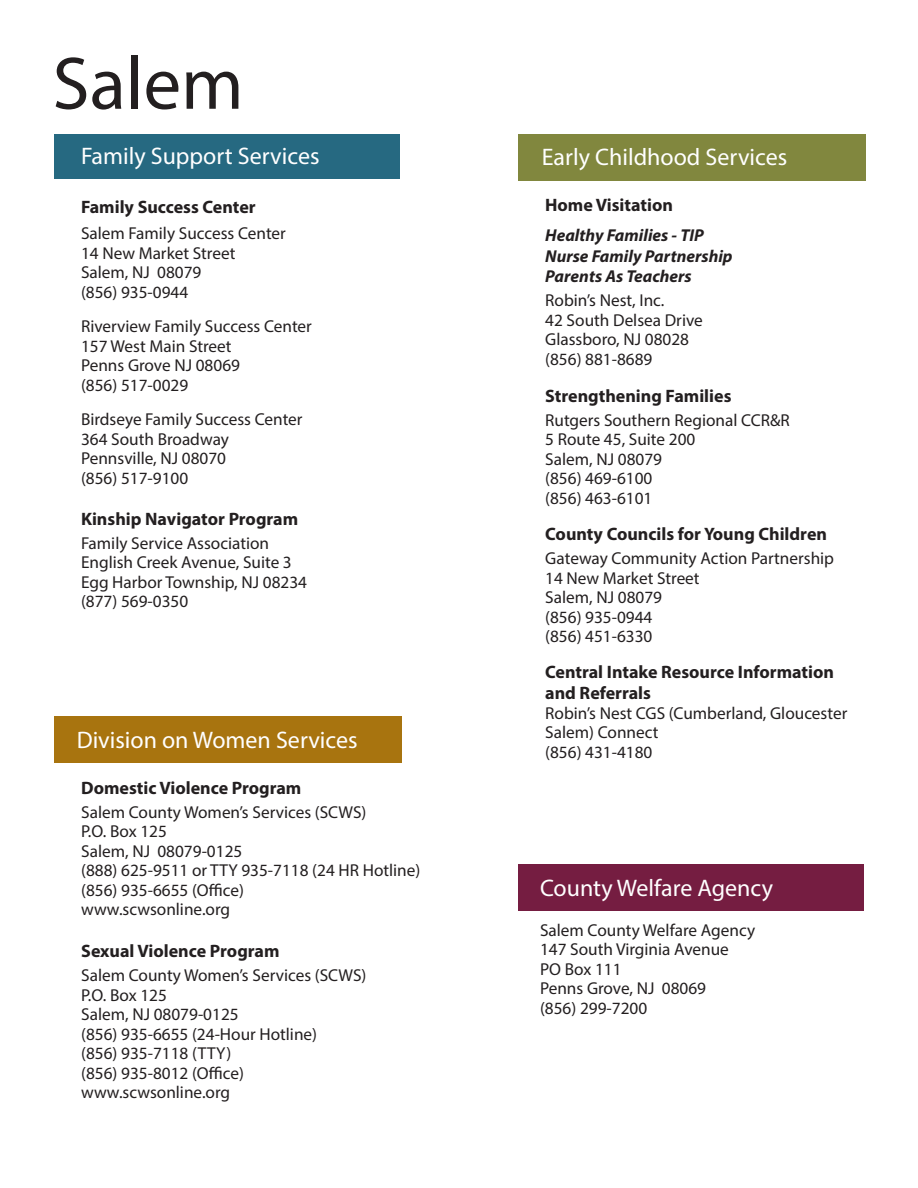
<style>
.page{position:relative;width:918px;height:1188px;background:#fff}
.page>*{position:absolute;margin:0;border:0;box-sizing:border-box;transform-origin:0 0}
.t1{font:75px "Myriad Pro";color:#231f20}
.t2{font:24px "Myriad Pro";color:#fff}
.t3{font:700 18px/21px "Myriad Pro";color:#231f20}
.t4{font:17.25px/19.5px "Myriad Pro";color:#231f20}
.t5{font:italic 700 17.25px/20.7px "Myriad Pro";color:#231f20}
</style>
<div class="page">
<div style="left:54px;top:134px;width:345px;height:45px;background:#266981"></div>
<div style="left:54px;top:717px;width:348px;height:46px;background:#a8740f"></div>
<div style="left:518px;top:864px;width:346px;height:47px;background:#751d41"></div>
<div style="left:518px;top:134px;width:348px;height:47px;background:#81873e"></div>
<h1 class="t1" style="left:52px;top:37px;width:193px">Salem</h1>
<h2 class="t2" style="left:81px;top:141px;width:240px">Family Support Services</h2>
<p class="t3" style="left:81px;top:196px;width:176px">Family Success Center</p>
<p class="t4" style="left:81px;top:224px;width:206px">Salem Family Success Center<br>14 New Market Street<br>Salem, NJ 08079<br>(856) 935-0944</p>
<p class="t4" style="left:81px;top:317px;width:232px">Riverview Family Success Center<br>157 West Main Street<br>Penns Grove NJ 08069<br>(856) 517-0029</p>
<p class="t4" style="left:81px;top:409px;width:223px">Birdseye Family Success Center<br>364 South Broadway<br>Pennsville, NJ 08070<br>(856) 517-9100</p>
<p class="t3" style="left:81px;top:508px;width:219px">Kinship Navigator Program</p>
<p class="t4" style="left:81px;top:533px;width:228px">Family Service Association<br>English Creek Avenue, Suite 3<br>Egg Harbor Township, NJ 08234 (877) 569-0350</p>
<h2 class="t2" style="left:77px;top:725px;width:283px">Division on Women Services</h2>
<p class="t3" style="left:81px;top:777px;width:222px">Domestic Violence Program</p>
<p class="t4" style="left:81px;top:802px;width:341px">Salem County Women’s Services (SCWS)<br>P.O. Box 125<br>Salem, NJ 08079-0125<br>(888) 625-9511 or TTY 935-7118 (24 HR Hotline) (856) 935-6655 (Office)<br>www.scwsonline.org</p>
<p class="t3" style="left:81px;top:940px;width:200px">Sexual Violence Program</p>
<p class="t4" style="left:81px;top:965px;width:287px">Salem County Women’s Services (SCWS)<br>P.O. Box 125<br>Salem, NJ 08079-0125<br>(856) 935-6655 (24-Hour Hotline)<br>(856) 935-7118 (TTY)<br>(856) 935-8012 (Office) www.scwsonline.org</p>
<h2 class="t2" style="left:542px;top:142px;width:247px">Early Childhood Services</h2>
<p class="t3" style="left:545px;top:194px;width:129px">Home Visitation</p>
<p class="t5" style="left:545px;top:224px;width:189px">Healthy Families - TIP<br>Nurse Family Partnership<br>Parents As Teachers</p>
<p class="t4" style="left:545px;top:291px;width:159px">Robin’s Nest, Inc.<br>42 South Delsea Drive<br>Glassboro, NJ 08028 (856) 881-8689</p>
<p class="t3" style="left:545px;top:384px;width:188px">Strengthening Families</p>
<p class="t4" style="left:545px;top:410px;width:246px">Rutgers Southern Regional CCR&amp;R<br>5 Route 45, Suite 200<br>Salem, NJ 08079<br>(856) 469-6100<br>(856) 463-6101</p>
<p class="t3" style="left:545px;top:523px;width:283px">County Councils for Young Children</p>
<p class="t4" style="left:545px;top:548px;width:290px">Gateway Community Action Partnership<br>14 New Market Street<br>Salem, NJ 08079<br>(856) 935-0944<br>(856) 451-6330</p>
<p class="t3" style="left:545px;top:661px;width:290px">Central Intake Resource Information and Referrals</p>
<p class="t4" style="left:545px;top:703px;width:304px">Robin’s Nest CGS (Cumberland, Gloucester<br>Salem) Connect<br>(856) 431-4180</p>
<h2 class="t2" style="left:540px;top:873px;width:235px">County Welfare Agency</h2>
<p class="t4" style="left:540px;top:920px;width:217px">Salem County Welfare Agency<br>147 South Virginia Avenue<br>PO Box 111<br>Penns Grove, NJ 08069<br>(856) 299-7200</p>
</div>
